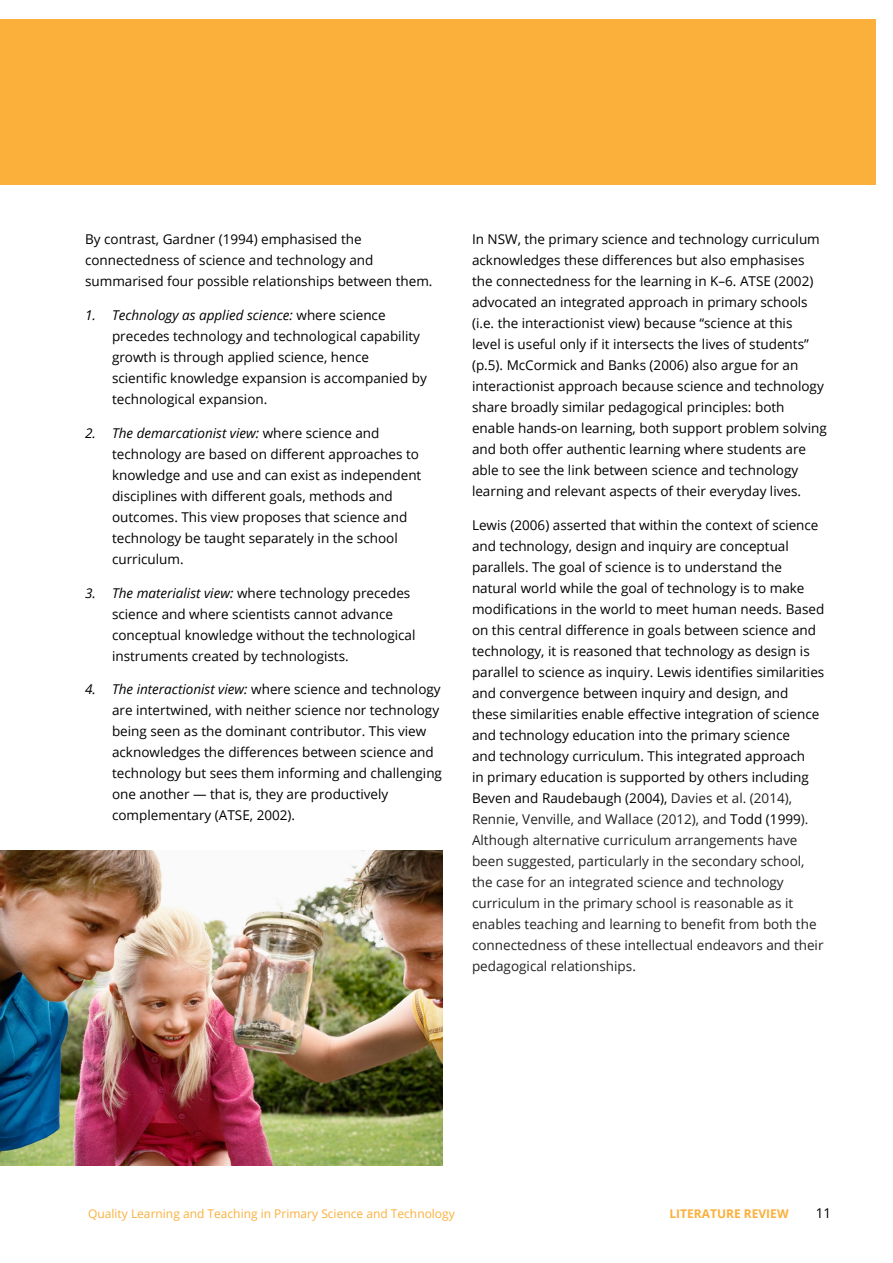
<style>
.page{position:relative;width:893px;height:1263px;background:#fff}
.page>*{position:absolute;margin:0;border:0;box-sizing:border-box;transform-origin:0 0}
.t1{font:13.5px/21px "Open Sans";color:#000}
.t2{font:12px "Open Sans";color:#fbb03b}
.t3{font:700 12px "Open Sans";color:#fbb03b}
.s1{font-style:italic}
.s2{color:#222}
</style>
<div class="page">
<div style="left:0;top:19px;width:876px;height:166px;background:#fbb03b"></div>
<img style="left:0;top:850px;width:442px;height:316px">
<p class="t1" style="left:85px;top:228px;width:349px">By contrast, Gardner (1994) emphasised the connectedness of science and technology and summarised four possible relationships between them.</p>
<p class="t1" style="left:112px;top:304px;width:316px;text-indent:-27px"><span class="s1">1. Technology as applied science:</span> where science precedes technology and technological capability growth is through applied science, hence scientific knowledge expansion is accompanied by technological expansion.</p>
<p class="t1" style="left:112px;top:422px;width:311px;text-indent:-27px"><span class="s1">2. The demarcationist view:</span> where science and technology are based on different approaches to knowledge and use and can exist as independent disciplines with different goals, methods and outcomes. This view proposes that science and technology be taught separately in the school curriculum.</p>
<p class="t1" style="left:112px;top:582px;width:305px;text-indent:-27px"><span class="s1">3. The materialist view:</span> where technology precedes science and where scientists cannot advance conceptual knowledge without the technological instruments created by technologists.</p>
<p class="t1" style="left:112px;top:679px;width:331px;text-indent:-27px"><span class="s1">4. The interactionist view:</span> where science and technology are intertwined, with neither science nor technology being seen as the dominant contributor. This view acknowledges the differences between science and technology but sees them informing and challenging one another — that is, they are productively complementary (ATSE, 2002).</p>
<p class="t1" style="left:472px;top:229px;width:356px">In NSW, the primary science and technology curriculum acknowledges these differences but also emphasises the connectedness for the learning in K–6. ATSE (2002) advocated an integrated approach in primary schools (i.e. the interactionist view) because “science at this<br>level is useful only if it intersects the lives of students” (p.5). McCormick and Banks (2006) also argue for an interactionist approach because science and technology share broadly similar pedagogical principles: both enable hands-on learning, both support problem solving and both offer authentic learning where students are able to see the link between science and technology learning and relevant aspects of their everyday lives.</p>
<p class="t1" style="left:472px;top:514px;width:354px">Lewis (2006) asserted that within the context of science and technology, design and inquiry are conceptual parallels. The goal of science is to understand the natural world while the goal of technology is to make modifications in the world to meet human needs. Based on this central difference in goals between science and technology, it is reasoned that technology as design is parallel to science as inquiry. Lewis identifies similarities and convergence between inquiry and design, and these similarities enable effective integration of science and technology education into the primary science<br>and technology curriculum. This integrated approach<br>in primary education is supported by others including Beven and Raudebaugh (2004), <span class="s2">Davies et al. (2014), Rennie, Venville, and Wallace (2012), and</span> Todd (1999<span class="s2">).<br>Although alternative curriculum arrangements have been suggested, particularly in the secondary school, the case for an integrated science and technology curriculum in the primary school is reasonable as it enables teaching and learning to benefit from both the connectedness of these intellectual endeavors and their pedagogical relationships.</span></p>
<p class="t2" style="left:88px;top:1205px;width:368px">Quality Learning and Teaching in Primary Science and Technology</p>
<p class="t3" style="left:669px;top:1205px;width:121px">LITERATURE REVIEW</p>
<p class="t1" style="left:816px;top:1203px;width:17px">11</p>
</div>
